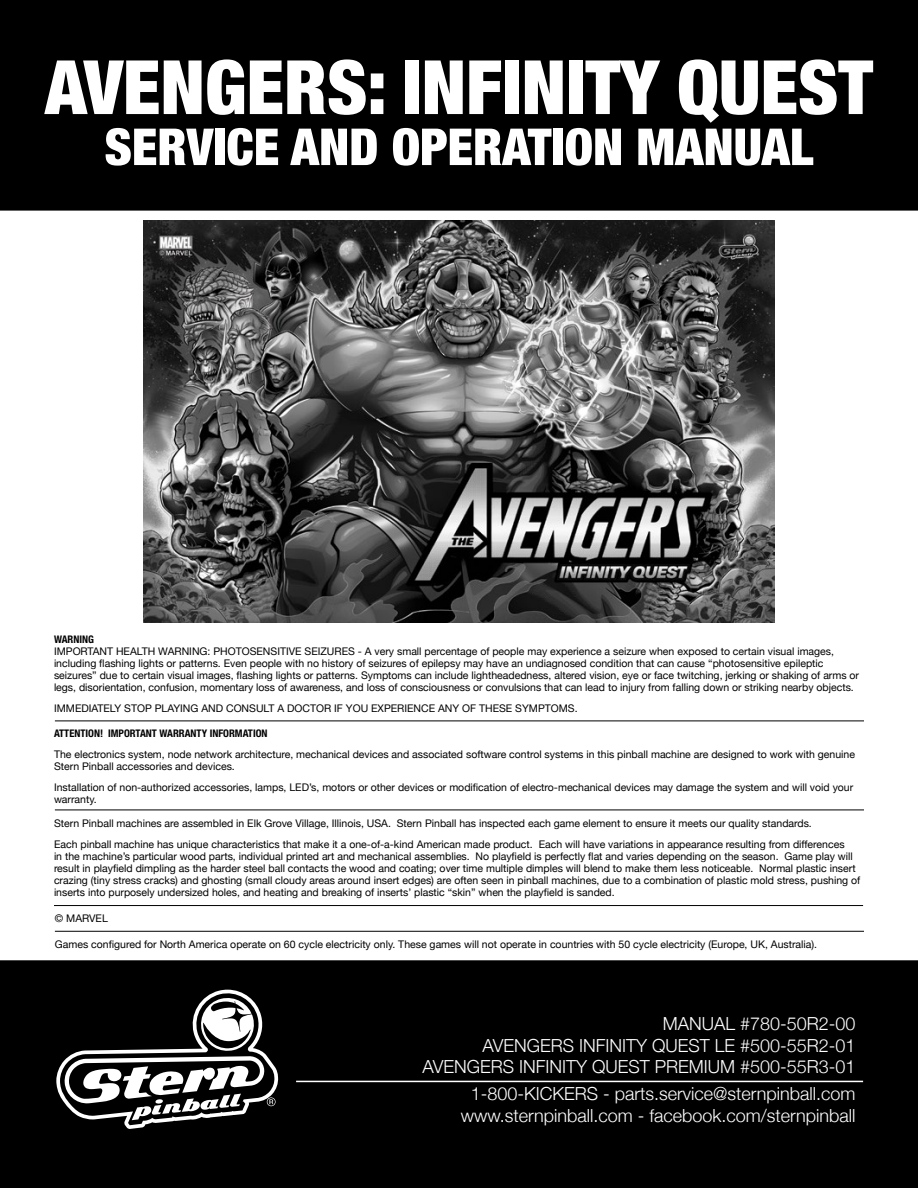
<style>
.page{position:relative;width:918px;height:1188px;background:#fff}
.page>*{position:absolute;margin:0;border:0;box-sizing:border-box;transform-origin:0 0}
.t1{font:900 condensed 75px "Helvetica Neue";color:#fff}
.t2{font:900 condensed 51px "Helvetica Neue";color:#fff}
.t3{font:300 18px/21.6px "Helvetica Neue";color:#fff;text-align:center}
.t4{font:10.5px/12px "Helvetica Neue";color:#000}
.t5{font:700 condensed 10.5px "Helvetica Neue LT Pro";color:#000}
</style>
<div class="page">
<div style="left:0;top:0;width:918px;height:211px;background:#000"></div>
<div style="left:0;top:960px;width:918px;height:228px;background:#000"></div>
<hr style="left:296px;top:1081px;width:567px;height:1px;background:#fff">
<svg style="left:56px;top:990px;width:222px;height:139px"></svg>
<hr style="left:55px;top:810px;width:809px;height:1px;background:#000">
<hr style="left:54px;top:905px;width:809px;height:1px;background:#000">
<hr style="left:55px;top:931px;width:809px;height:1px;background:#000">
<hr style="left:55px;top:721px;width:809px;height:1px;background:#000">
<img style="left:144px;top:220px;width:631px;height:402px">
<h1 class="t1" style="left:45px;top:26px;width:830px">AVENGERS: INFINITY QUEST</h1>
<h2 class="t2" style="left:105px;top:105px;width:710px">SERVICE AND OPERATION MANUAL</h2>
<p class="t5" style="left:54px;top:633px;width:42px">WARNING</p>
<p class="t4" style="left:54px;top:646px;width:807px">IMPORTANT HEALTH WARNING: PHOTOSENSITIVE SEIZURES - A very small percentage of people may experience a seizure when exposed to certain visual images, including flashing lights or patterns. Even people with no history of seizures of epilepsy may have an undiagnosed condition that can cause “photosensitive epileptic seizures” due to certain visual images, flashing lights or patterns. Symptoms can include lightheadedness, altered vision, eye or face twitching, jerking or shaking of arms or legs, disorientation, confusion, momentary loss of awareness, and loss of consciousness or convulsions that can lead to injury from falling down or striking nearby objects.</p>
<p class="t4" style="left:54px;top:703px;width:525px">IMMEDIATELY STOP PLAYING AND CONSULT A DOCTOR IF YOU EXPERIENCE ANY OF THESE SYMPTOMS.</p>
<p class="t5" style="left:54px;top:727px;width:215px">ATTENTION! IMPORTANT WARRANTY INFORMATION</p>
<p class="t4" style="left:54px;top:749px;width:803px">The electronics system, node network architecture, mechanical devices and associated software control systems in this pinball machine are designed to work with genuine<br>Stern Pinball accessories and devices.</p>
<p class="t4" style="left:54px;top:782px;width:801px">Installation of non-authorized accessories, lamps, LED’s, motors or other devices or modification of electro-mechanical devices may damage the system and will void your warranty.</p>
<p class="t4" style="left:54px;top:813px;width:792px;line-height:21px">Stern Pinball machines are assembled in Elk Grove Village, Illinois, USA. Stern Pinball has inspected each game element to ensure it meets our quality standards.<br>Each pinball machine has unique characteristics that make it a one-of-a-kind American made product. Each will have variations in appearance resulting from differences</p>
<p class="t4" style="left:54px;top:850px;width:808px">in the machine’s particular wood parts, individual printed art and mechanical assemblies. No playfield is perfectly flat and varies depending on the season. Game play will result in playfield dimpling as the harder steel ball contacts the wood and coating; over time multiple dimples will blend to make them less noticeable. Normal plastic insert crazing (tiny stress cracks) and ghosting (small cloudy areas around insert edges) are often seen in pinball machines, due to a combination of plastic mold stress, pushing of inserts into purposely undersized holes, and heating and breaking of inserts’ plastic “skin” when the playfield is sanded.</p>
<p class="t4" style="left:55px;top:913px;width:54px">© MARVEL</p>
<p class="t4" style="left:55px;top:939px;width:764px">Games configured for North America operate on 60 cycle electricity only. These games will not operate in countries with 50 cycle electricity (Europe, UK, Australia).</p>
<h3 class="t3" style="left:422px;top:1012px;width:435px;text-align:right">MANUAL #780-50R2-00<br>AVENGERS INFINITY QUEST LE #500-55R2-01<br>AVENGERS INFINITY QUEST PREMIUM #500-55R3-01</h3>
<h3 class="t3" style="left:461px;top:1082px;width:396px">1-800-KICKERS - parts.service@sternpinball.com www.sternpinball.com - facebook.com/sternpinball</h3>
</div>
